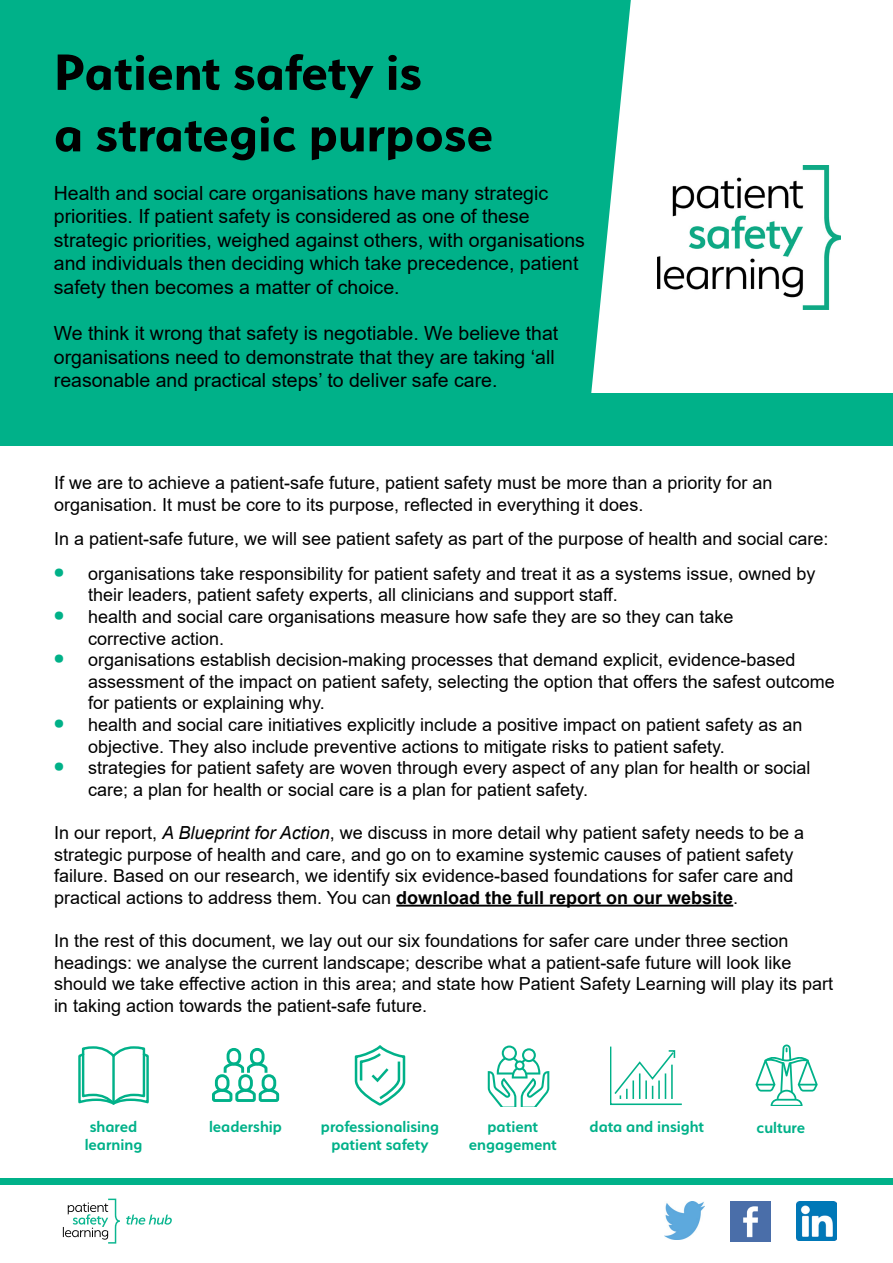
<style>
.page{position:relative;width:893px;height:1263px;background:#fff}
.page>*{position:absolute;margin:0;border:0;box-sizing:border-box;transform-origin:0 0}
.t1{font:700 57px/61.5px "Serenity";color:#000}
.t2{font:19.5px/23.4px "Arial";color:#000}
.t3{font:18px/21.6px "Arial";color:#000}
.t4{font:600 18px/18px "Serenity";color:#00b189;text-align:center}
.s1{font-family:"Serenity";font-weight:500;font-size:24px;color:#00b188}
.s2{font-style:italic}
.s3{font-weight:700}
</style>
<div class="page">
<div style="left:0;top:1178px;width:893px;height:6px;background:#00b189"></div>
<img style="left:657px;top:166px;width:183px;height:144px">
<hr style="left:396px;top:905px;width:337px;height:1px;background:#000">
<div style="left:0;top:0;width:471px;height:445px;background:#00b189"></div>
<svg style="left:471px;top:0;width:160px;height:393px;background:#1cb996"></svg>
<div style="left:441px;top:393px;width:452px;height:52px;background:#00b189"></div>
<svg style="left:63px;top:1198px;width:57px;height:45px"></svg>
<svg style="left:126px;top:1214px;width:46px;height:11px"></svg>
<img style="left:665px;top:1201px;width:39px;height:38px">
<img style="left:797px;top:1201px;width:39px;height:39px">
<svg style="left:78px;top:1046px;width:71px;height:59px"></svg>
<hr style="left:112px;top:1056px;width:3px;height:46px;background:#00b189">
<div style="left:227px;top:1048px;width:14px;height:17px;border:3px solid #00b189;border-radius:6px"></div>
<svg style="left:223px;top:1064px;width:45px;height:9px"></svg>
<div style="left:250px;top:1048px;width:15px;height:17px;border:3px solid #00b189;border-radius:6px"></div>
<div style="left:238px;top:1074px;width:15px;height:18px;border:3px solid #00b189;border-radius:6px"></div>
<div style="left:262px;top:1074px;width:14px;height:18px;border:3px solid #00b189;border-radius:6px"></div>
<svg style="left:212px;top:1090px;width:68px;height:12px"></svg>
<div style="left:215px;top:1074px;width:14px;height:18px;border:3px solid #00b189;border-radius:6px"></div>
<svg style="left:354px;top:1045px;width:52px;height:61px"></svg>
<svg style="left:488px;top:1045px;width:61px;height:61px"></svg>
<svg style="left:610px;top:1046px;width:72px;height:60px"></svg>
<hr style="left:671px;top:1065px;width:2px;height:33px;background:#00b189">
<svg style="left:755px;top:1044px;width:63px;height:62px"></svg>
<img style="left:730px;top:1201px;width:40px;height:40px">
<h1 class="t1" style="left:54px;top:41px;width:441px">Patient safety is<br>a strategic purpose</h1>
<p class="t2" style="left:54px;top:181px;width:533px">Health and social care organisations have many strategic priorities. If patient safety is considered as one of these strategic priorities, weighed against others, with organisations and individuals then deciding which take precedence, patient safety then becomes a matter of choice.</p>
<p class="t2" style="left:54px;top:322px;width:506px">We think it wrong that safety is negotiable. We believe that organisations need to demonstrate that they are taking ‘all reasonable and practical steps’ to deliver safe care.</p>
<p class="t3" style="left:54px;top:472px;width:720px">If we are to achieve a patient-safe future, patient safety must be more than a priority for an organisation. It must be core to its purpose, reflected in everything it does.</p>
<p class="t3" style="left:54px;top:528px;width:776px">In a patient-safe future, we will see patient safety as part of the purpose of health and social care:</p>
<p class="t3" style="left:88px;top:562px;width:729px;text-indent:-34px"><span class="s1">•</span> organisations take responsibility for patient safety and treat it as a systems issue, owned by their leaders, patient safety experts, all clinicians and support staff.</p>
<p class="t3" style="left:88px;top:606px;width:647px;text-indent:-34px"><span class="s1">•</span> health and social care organisations measure how safe they are so they can take corrective action.</p>
<p class="t3" style="left:88px;top:649px;width:748px;text-indent:-34px"><span class="s1">•</span> organisations establish decision-making processes that demand explicit, evidence-based assessment of the impact on patient safety, selecting the option that offers the safest outcome for patients or explaining why.</p>
<p class="t3" style="left:88px;top:714px;width:716px;text-indent:-34px"><span class="s1">•</span> health and social care initiatives explicitly include a positive impact on patient safety as an objective. They also include preventive actions to mitigate risks to patient safety.</p>
<p class="t3" style="left:88px;top:757px;width:724px;text-indent:-34px"><span class="s1">•</span> strategies for patient safety are woven through every aspect of any plan for health or social care; a plan for health or social care is a plan for patient safety.</p>
<p class="t3" style="left:54px;top:822px;width:752px">In our report, <span class="s2">A Blueprint for Action</span>, we discuss in more detail why patient safety needs to be a strategic purpose of health and care, and go on to examine systemic causes of patient safety failure. Based on our research, we identify six evidence-based foundations for safer care and practical actions to address them. You can <span class="s3">download the full report on our website</span>.</p>
<p class="t3" style="left:54px;top:930px;width:780px">In the rest of this document, we lay out our six foundations for safer care under three section headings: we analyse the current landscape; describe what a patient-safe future will look like should we take effective action in this area; and state how Patient Safety Learning will play its part in taking action towards the patient-safe future.</p>
<p class="t4" style="left:85px;top:1117px;width:59px;text-align:left">shared learning</p>
<p class="t4" style="left:209px;top:1117px;width:74px">leadership</p>
<p class="t4" style="left:321px;top:1117px;width:120px">professionalising patient safety</p>
<p class="t4" style="left:469px;top:1117px;width:90px">patient engagement</p>
<p class="t4" style="left:590px;top:1117px;width:116px">data and insight</p>
<p class="t4" style="left:756px;top:1118px;width:50px">culture</p>
</div>
